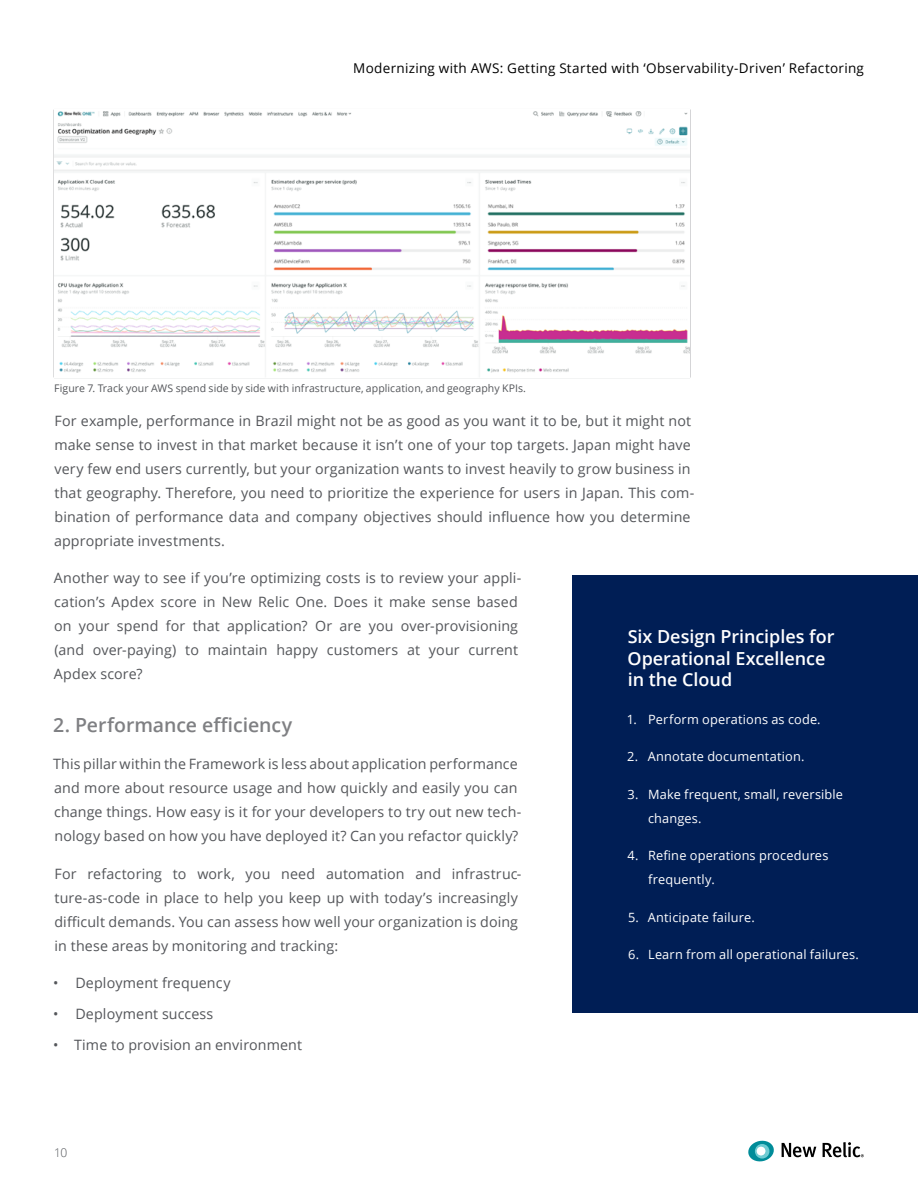
<style>
.page{position:relative;width:918px;height:1188px;background:#fff}
.page>*{position:absolute;margin:0;border:0;box-sizing:border-box;transform-origin:0 0}
.t1{font:600 19.5px "Open Sans";letter-spacing:-.005em;color:#7f8083}
.t2{font:600 18px/21.6px "Open Sans";letter-spacing:-.005em;color:#fff}
.t3{font:14.25px/24px "Open Sans";letter-spacing:.01em;color:#54565a}
.t4{font:13.5px "Open Sans";letter-spacing:.02em;color:#000}
.t5{font:12.75px/24px "Open Sans";letter-spacing:.015em;color:#fff}
.t6{font:300 12px "Open Sans";color:#54565a}
.t7{font:10.5px "Open Sans";letter-spacing:.005em;color:#54565a}
</style>
<div class="page">
<svg style="left:782px;top:1143px;width:34px;height:14px"></svg>
<svg style="left:823px;top:1142px;width:41px;height:15px"></svg>
<svg style="left:748px;top:1141px;width:26px;height:20px"></svg>
<hr style="left:54px;top:109px;width:636px;height:1px;background:#939598">
<hr style="left:690px;top:110px;width:1px;height:267px;background:#939598">
<hr style="left:54px;top:377px;width:636px;height:1px;background:#939598">
<img style="left:54px;top:111px;width:636px;height:262px">
<div style="left:572px;top:575px;width:346px;height:438px;background:#001e55"></div>
<p class="t4" style="left:353px;top:58px;width:512px">Modernizing with AWS: Getting Started with ‘Observability-Driven’ Refactoring</p>
<p class="t7" style="left:54px;top:381px;width:473px">Figure 7. Track your AWS spend side by side with infrastructure, application, and geography KPIs.</p>
<p class="t3" style="left:54px;top:408px;width:642px">For example, performance in Brazil might not be as good as you want it to be, but it might not make sense to invest in that market because it isn’t one of your top targets. Japan might have very few end users currently, but your organization wants to invest heavily to grow business in that geography. Therefore, you need to prioritize the experience for users in Japan. This com&shy;bination of performance data and company objectives should influence how you determine appropriate investments.</p>
<p class="t3" style="left:54px;top:566px;width:469px">Another way to see if you’re optimizing costs is to review your appli&shy;cation’s Apdex score in New Relic One. Does it make sense based on your spend for that application? Or are you over-provisioning (and over-paying) to maintain happy customers at your current Apdex score?</p>
<h1 class="t1" style="left:53px;top:711px;width:241px">2. Performance efficiency</h1>
<p class="t3" style="left:53px;top:752px;width:470px">This pillar within the Framework is less about application performance and more about resource usage and how quickly and easily you can change things. How easy is it for your developers to try out new tech&shy;nology based on how you have deployed it? Can you refactor quickly?</p>
<p class="t3" style="left:54px;top:861px;width:468px">For refactoring to work, you need automation and infrastruc&shy;ture-as-code in place to help you keep up with today’s increasingly difficult demands. You can assess how well your organization is doing in these areas by monitoring and tracking:</p>
<p class="t3" style="left:53px;top:971px;width:179px">• Deployment frequency</p>
<p class="t3" style="left:53px;top:1001px;width:162px">• Deployment success</p>
<p class="t3" style="left:53px;top:1032px;width:250px">• Time to provision an environment</p>
<p class="t2" style="left:627px;top:625px;width:208px">Six Design Principles for<br>Operational Excellence in the Cloud</p>
<p class="t5" style="left:627px;top:707px;width:196px">1. Perform operations as code.</p>
<p class="t5" style="left:627px;top:744px;width:179px">2. Annotate documentation.</p>
<p class="t5" style="left:648px;top:782px;width:197px;text-indent:-20px">3. Make frequent, small, reversible changes.</p>
<p class="t5" style="left:648px;top:843px;width:182px;text-indent:-21px">4. Refine operations procedures frequently.</p>
<p class="t5" style="left:628px;top:905px;width:128px">5. Anticipate failure.</p>
<p class="t5" style="left:628px;top:942px;width:232px">6. Learn from all operational failures.</p>
<p class="t6" style="left:54px;top:1144px;width:15px">10</p>
</div>
